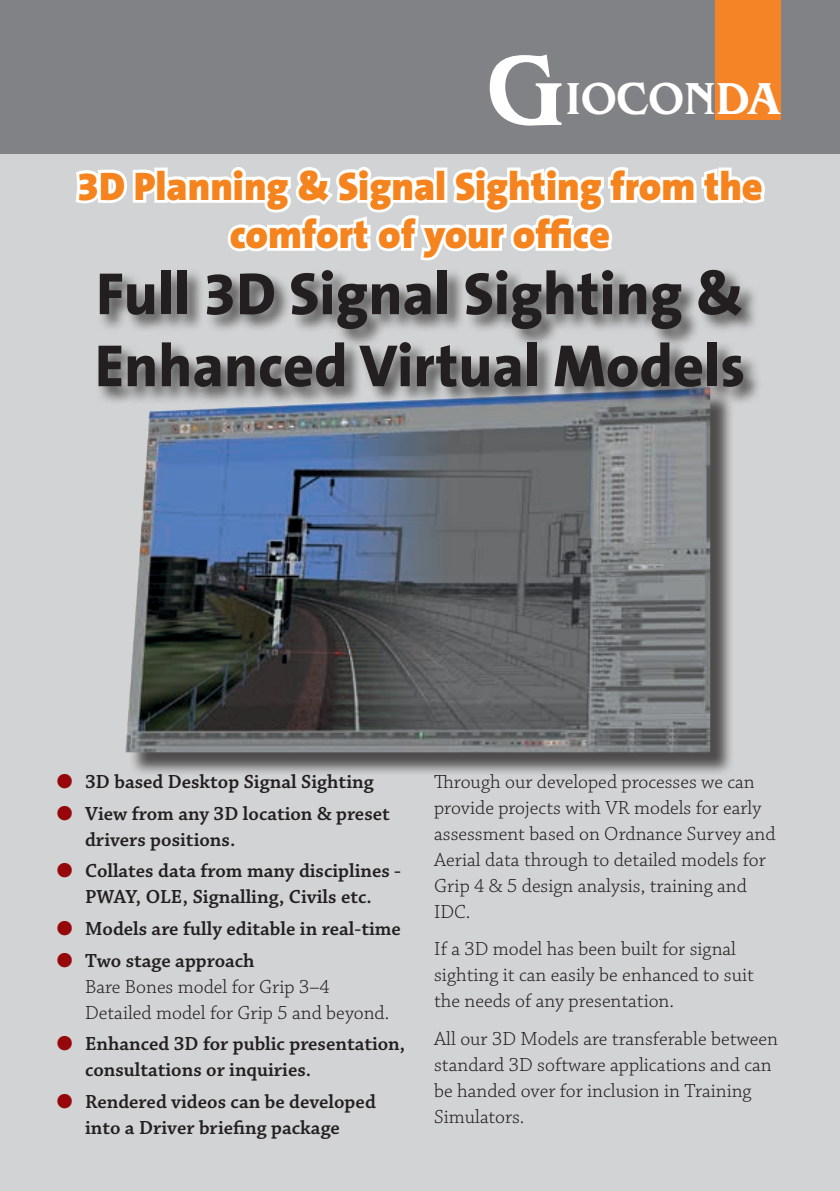
<style>
.page{position:relative;width:840px;height:1191px;background:#fff}
.page>*{position:absolute;margin:0;border:0;box-sizing:border-box;transform-origin:0 0}
.t1{font:800 60px/72px "The Sans B8";color:#231f20}
.t2{font:500 46.4px "Benguiat IT Cby BT";color:#fff}
.t3{font:900 40px/48px "The Sans B9";color:#f5841f;text-align:center}
.t4{font:300 20px/26px "Chaparral Pro";color:#231f20}
.t5{font:600 20px/26px "Chaparral Pro";color:#231f20}
.s1{font-size:102.6px}
.s2{color:#96070b}
.s3{font-weight:600}
</style>
<div class="page">
<div style="left:0;top:142px;width:839px;height:1049px;background:#d1d3d4"></div>
<div style="left:0;top:0;width:839px;height:153px;background:#808285"></div>
<div style="left:715px;top:0;width:65px;height:119px;background:#f58427"></div>
<svg style="left:76px;top:167px;width:689px;height:94px"></svg>
<div style="left:129px;top:390px;width:606px;height:387px;background:#231f20;opacity:.75"></div>
<img style="left:125px;top:406px;width:584px;height:346px">
<div style="left:96px;top:267px;width:665px;height:139px;background:#231f20;opacity:.75"></div>
<h2 class="t2" style="left:486px;top:70px;width:294px"><span class="s1">G</span>IOCONDA</h2>
<h3 class="t3" style="left:77px;top:163px;width:687px">3D Planning &amp; Signal Sighting from the comfort of your office</h3>
<h1 class="t1" style="left:95px;top:260px;width:651px">Full 3D Signal Sighting &amp;<br>Enhanced Virtual Models</h1>
<p class="t5" style="left:57px;top:769px;width:318px"><span class="s2">●</span> 3D based Desktop Signal Sighting</p>
<p class="t5" style="left:85px;top:801px;width:306px;text-indent:-28px"><span class="s2">●</span> View from any 3D location &amp; preset drivers positions.</p>
<p class="t5" style="left:57px;top:858px;width:345px;text-align:center"><span class="s2">●</span> Collates data from many disciplines -<br>PWAY, OLE, Signalling, Civils etc.</p>
<p class="t5" style="left:57px;top:916px;width:345px"><span class="s2">●</span> Models are fully editable in real-time</p>
<p class="t4" style="left:85px;top:948px;width:305px;text-indent:-28px"><span class="s2">●</span> <span class="s3">Two stage approach<br></span>Bare Bones model for Grip 3–4<br>Detailed model for Grip 5 and beyond.</p>
<p class="t5" style="left:85px;top:1031px;width:321px;text-indent:-28px"><span class="s2">●</span> Enhanced 3D for public presentation, consultations or inquiries.</p>
<p class="t5" style="left:57px;top:1089px;width:320px;text-align:center"><span class="s2">●</span> Rendered videos can be developed into a Driver briefing package</p>
<p class="t4" style="left:434px;top:769px;width:343px">Through our developed processes we can provide projects with VR models for early assessment based on Ordnance Survey and Aerial data through to detailed models for Grip 4 &amp; 5 design analysis, training and IDC.</p>
<p class="t4" style="left:434px;top:936px;width:321px">If a 3D model has been built for signal sighting it can easily be enhanced to suit the needs of any presentation.</p>
<p class="t4" style="left:434px;top:1026px;width:345px">All our 3D Models are transferable between standard 3D software applications and can be handed over for inclusion in Training Simulators.</p>
</div>
